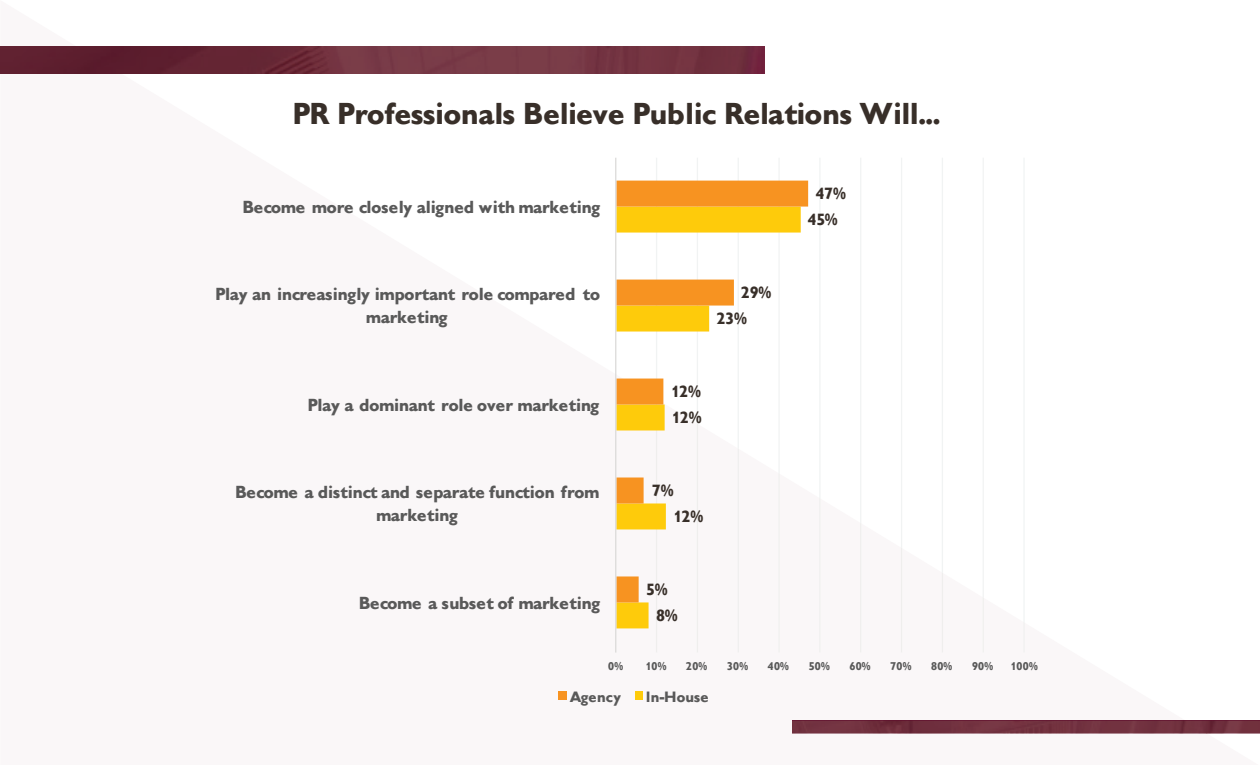
<style>
.page{position:relative;width:1260px;height:765px;background:#fff}
.page>*{position:absolute;margin:0;border:0;box-sizing:border-box;transform-origin:0 0}
.t1{font:700 30px "Gibson";color:#382f29}
.t2{font:700 17.38px/22.2px "Gibson";letter-spacing:.005em;color:#595959;text-align:center}
.t3{font:700 16.12px "Gibson";letter-spacing:.015em;color:#382f29}
.t4{font:700 14.88px "Gibson";letter-spacing:.015em;color:#595959}
.t5{font:700 11.12px "Gibson";letter-spacing:.035em;color:#595959}
</style>
<div class="page">
<img style="left:0;top:47px;width:765px;height:26px">
<div style="left:792px;top:720px;width:468px;height:13px;background:#661b34"></div>
<img style="left:792px;top:721px;width:468px;height:13px">
<svg style="left:1023px;top:622px;width:2px;height:30px"></svg>
<svg style="left:983px;top:158px;width:1px;height:495px"></svg>
<svg style="left:942px;top:158px;width:1px;height:495px"></svg>
<svg style="left:901px;top:158px;width:1px;height:495px"></svg>
<svg style="left:860px;top:158px;width:1px;height:495px"></svg>
<svg style="left:819px;top:158px;width:2px;height:495px"></svg>
<svg style="left:778px;top:180px;width:2px;height:473px"></svg>
<svg style="left:738px;top:158px;width:1px;height:495px"></svg>
<svg style="left:697px;top:158px;width:1px;height:495px"></svg>
<svg style="left:656px;top:158px;width:1px;height:495px"></svg>
<svg style="left:616px;top:602px;width:164px;height:26px"></svg>
<svg style="left:616px;top:181px;width:192px;height:421px"></svg>
<hr style="left:615px;top:158px;width:1px;height:495px;background:#dad9d8">
<div style="left:558px;top:692px;width:9px;height:8px;background:#f79321"></div>
<div style="left:635px;top:692px;width:7px;height:8px;background:#fecb0b"></div>
<h1 class="t1" style="left:293px;top:97px;width:649px">PR Professionals Believe Public Relations Will...</h1>
<p class="t2" style="left:243px;top:196px;width:359px">Become more closely aligned with marketing</p>
<p class="t2" style="left:216px;top:284px;width:386px">Play an increasingly important role compared to marketing</p>
<p class="t2" style="left:308px;top:394px;width:293px">Play a dominant role over marketing</p>
<p class="t3" style="left:742px;top:283px;width:31px">29%</p>
<p class="t3" style="left:718px;top:309px;width:31px">23%</p>
<p class="t3" style="left:671px;top:382px;width:31px">12%</p>
<p class="t3" style="left:672px;top:408px;width:31px">12%</p>
<p class="t3" style="left:817px;top:184px;width:31px">47%</p>
<p class="t3" style="left:808px;top:210px;width:31px">45%</p>
<p class="t2" style="left:236px;top:482px;width:366px">Become a distinct and separate function from marketing</p>
<p class="t3" style="left:653px;top:481px;width:23px">7%</p>
<p class="t3" style="left:674px;top:507px;width:31px">12%</p>
<p class="t2" style="left:359px;top:592px;width:243px">Become a subset of marketing</p>
<p class="t3" style="left:647px;top:580px;width:23px">5%</p>
<p class="t3" style="left:657px;top:606px;width:23px">8%</p>
<p class="t5" style="left:609px;top:660px;width:16px">0%</p>
<p class="t5" style="left:646px;top:660px;width:23px">10%</p>
<p class="t5" style="left:687px;top:660px;width:23px">20%</p>
<p class="t5" style="left:727px;top:660px;width:23px">30%</p>
<p class="t5" style="left:768px;top:660px;width:23px">40%</p>
<p class="t5" style="left:809px;top:660px;width:23px">50%</p>
<p class="t5" style="left:850px;top:660px;width:23px">60%</p>
<p class="t5" style="left:891px;top:660px;width:23px">70%</p>
<p class="t5" style="left:932px;top:660px;width:23px">80%</p>
<p class="t5" style="left:972px;top:660px;width:23px">90%</p>
<p class="t5" style="left:1011px;top:660px;width:29px">100%</p>
<p class="t4" style="left:570px;top:688px;width:53px">Agency</p>
<p class="t4" style="left:646px;top:688px;width:64px">In-House</p>
</div>
